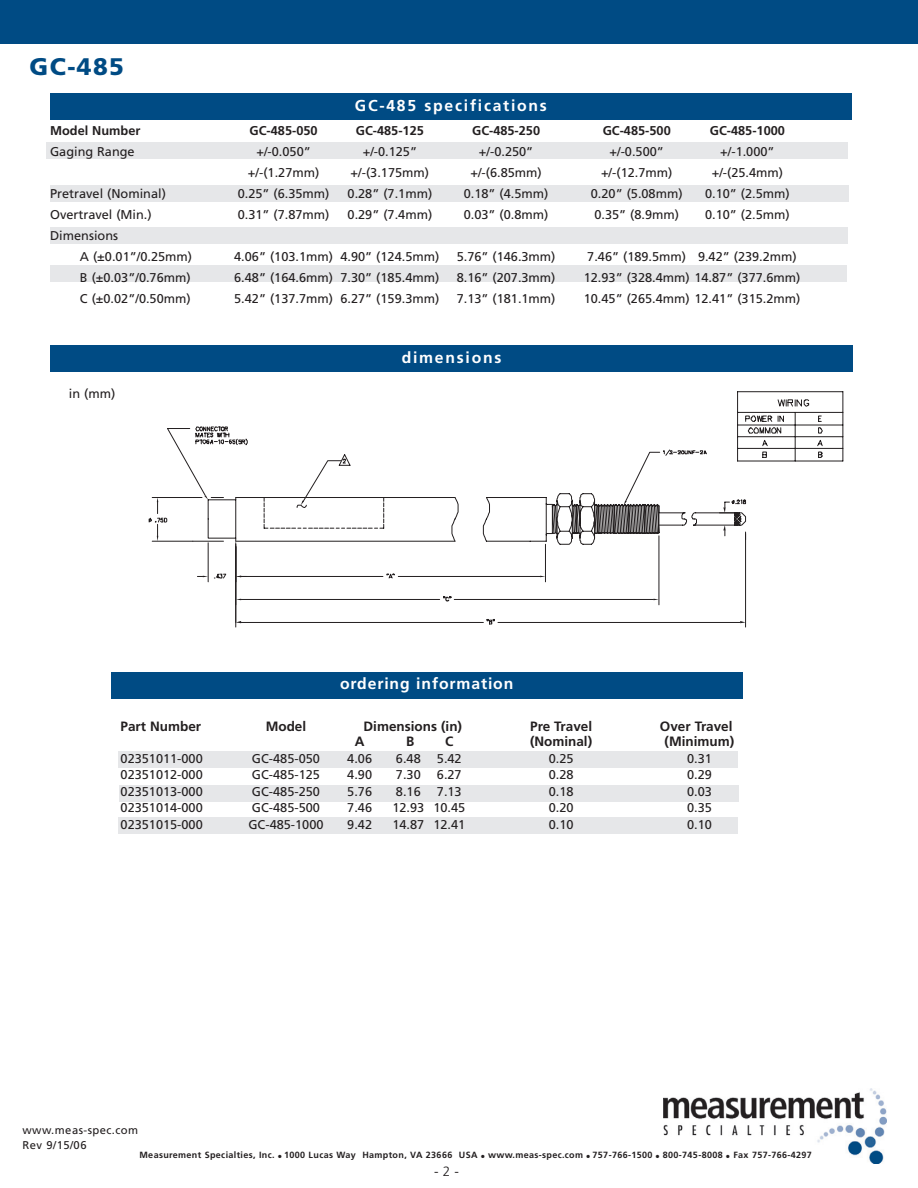
<style>
.page{position:relative;width:918px;height:1188px;background:#fff}
.page>*{position:absolute;margin:0;border:0;box-sizing:border-box;transform-origin:0 0}
.t1{font:900 24px "Frutiger";color:#004b84}
.t2{font:700 15.75px "Frutiger";letter-spacing:.11em;color:#fff}
.t3{font:700 15.75px "Frutiger";letter-spacing:.055em;color:#fff}
.t4{font:700 13.5px "Frutiger";color:#231f20}
.t5{font:300 13.5px "Frutiger";color:#231f20}
.t6{font:12.75px/21px "Frutiger";color:#231f20}
.t7{font:700 12.75px "Frutiger";color:#231f20}
.t8{font:11.25px/15px "Frutiger";letter-spacing:.04em;color:#231f20}
.t9{font:700 9px "Frutiger";letter-spacing:.04em;color:#231f20}
</style>
<div class="page">
<img style="left:664px;top:1089px;width:222px;height:74px">
<div style="left:0;top:0;width:918px;height:44px;background:#004b84"></div>
<div style="left:50px;top:93px;width:802px;height:27px;background:#004b84"></div>
<div style="left:47px;top:142px;width:801px;height:17px;background:#e6e7e9"></div>
<div style="left:50px;top:185px;width:799px;height:16px;background:#e6e7e9"></div>
<svg style="left:235px;top:606px;width:511px;height:22px"></svg>
<svg style="left:235px;top:606px;width:339px;height:17px"></svg>
<div style="left:50px;top:345px;width:803px;height:27px;background:#004b84"></div>
<div style="left:50px;top:228px;width:798px;height:16px;background:#e6e7e9"></div>
<div style="left:50px;top:266px;width:797px;height:16px;background:#e6e7e9"></div>
<div style="left:111px;top:672px;width:631px;height:27px;background:#004b84"></div>
<svg style="left:148px;top:391px;width:696px;height:215px"></svg>
<div style="left:118px;top:751px;width:620px;height:16px;background:#e6e7e9"></div>
<div style="left:119px;top:785px;width:620px;height:17px;background:#e6e7e9"></div>
<div style="left:118px;top:818px;width:620px;height:16px;background:#e6e7e9"></div>
<h1 class="t1" style="left:30px;top:57px;width:96px">GC-485</h1>
<p class="t2" style="left:355px;top:99px;width:194px">GC-485 specifications</p>
<p class="t7" style="left:50px;top:125px;width:92px">Model Number</p>
<p class="t7" style="left:250px;top:125px;width:70px">GC-485-050</p>
<p class="t7" style="left:356px;top:125px;width:70px">GC-485-125</p>
<p class="t7" style="left:472px;top:125px;width:70px">GC-485-250</p>
<p class="t7" style="left:603px;top:125px;width:70px">GC-485-500</p>
<p class="t7" style="left:710px;top:125px;width:77px">GC-485-1000</p>
<p class="t6" style="left:50px;top:142px;width:86px">Gaging Range</p>
<p class="t6" style="left:256px;top:142px;width:56px">+/-0.050”</p>
<p class="t6" style="left:363px;top:142px;width:56px">+/-0.125”</p>
<p class="t6" style="left:479px;top:142px;width:56px">+/-0.250”</p>
<p class="t6" style="left:610px;top:142px;width:56px">+/-0.500”</p>
<p class="t6" style="left:720px;top:142px;width:56px">+/-1.000”</p>
<p class="t6" style="left:248px;top:163px;width:73px">+/-(1.27mm)</p>
<p class="t6" style="left:351px;top:163px;width:80px">+/-(3.175mm)</p>
<p class="t6" style="left:470px;top:163px;width:73px">+/-(6.85mm)</p>
<p class="t6" style="left:601px;top:163px;width:73px">+/-(12.7mm)</p>
<p class="t6" style="left:712px;top:163px;width:73px">+/-(25.4mm)</p>
<p class="t6" style="left:50px;top:184px;width:117px">Pretravel (Nominal)</p>
<p class="t6" style="left:238px;top:184px;width:93px">0.25” (6.35mm)</p>
<p class="t6" style="left:348px;top:184px;width:86px">0.28” (7.1mm)</p>
<p class="t6" style="left:464px;top:184px;width:86px">0.18” (4.5mm)</p>
<p class="t6" style="left:591px;top:184px;width:93px">0.20” (5.08mm)</p>
<p class="t6" style="left:705px;top:184px;width:86px">0.10” (2.5mm)</p>
<p class="t6" style="left:50px;top:205px;width:103px">Overtravel (Min.)</p>
<p class="t6" style="left:238px;top:205px;width:93px">0.31” (7.87mm)</p>
<p class="t6" style="left:348px;top:205px;width:86px">0.29” (7.4mm)</p>
<p class="t6" style="left:464px;top:205px;width:86px">0.03” (0.8mm)</p>
<p class="t6" style="left:594px;top:205px;width:86px">0.35” (8.9mm)</p>
<p class="t6" style="left:705px;top:205px;width:86px">0.10” (2.5mm)</p>
<p class="t6" style="left:80px;top:226px;width:114px;text-indent:-30px">Dimensions<br>A (±0.01”/0.25mm)</p>
<p class="t6" style="left:234px;top:247px;width:207px">4.06” (103.1mm) 4.90” (124.5mm)</p>
<p class="t6" style="left:457px;top:247px;width:100px">5.76” (146.3mm)</p>
<p class="t6" style="left:587px;top:247px;width:211px">7.46” (189.5mm) 9.42” (239.2mm)</p>
<p class="t6" style="left:80px;top:268px;width:112px">B (±0.03”/0.76mm)</p>
<p class="t6" style="left:234px;top:268px;width:207px">6.48” (164.6mm) 7.30” (185.4mm)</p>
<p class="t6" style="left:457px;top:268px;width:100px">8.16” (207.3mm)</p>
<p class="t6" style="left:584px;top:268px;width:218px">12.93” (328.4mm) 14.87” (377.6mm)</p>
<p class="t6" style="left:80px;top:289px;width:112px">C (±0.02”/0.50mm)</p>
<p class="t6" style="left:234px;top:289px;width:207px">5.42” (137.7mm) 6.27” (159.3mm)</p>
<p class="t6" style="left:457px;top:289px;width:100px">7.13” (181.1mm)</p>
<p class="t6" style="left:584px;top:289px;width:218px">10.45” (265.4mm) 12.41” (315.2mm)</p>
<p class="t6" style="left:69px;top:384px;width:48px">in (mm)</p>
<p class="t2" style="left:402px;top:351px;width:101px">dimensions</p>
<p class="t3" style="left:340px;top:678px;width:175px">ordering information</p>
<p class="t4" style="left:121px;top:721px;width:82px">Part Number</p>
<p class="t4" style="left:266px;top:721px;width:42px">Model</p>
<p class="t4" style="left:364px;top:721px;width:100px">Dimensions (in)</p>
<p class="t4" style="left:530px;top:721px;width:63px">Pre Travel</p>
<p class="t4" style="left:660px;top:721px;width:74px">Over Travel</p>
<p class="t4" style="left:355px;top:736px;width:11px">A</p>
<p class="t4" style="left:406px;top:736px;width:10px">B</p>
<p class="t4" style="left:445px;top:736px;width:10px">C</p>
<p class="t4" style="left:530px;top:736px;width:64px">(Nominal)</p>
<p class="t4" style="left:665px;top:736px;width:71px">(Minimum)</p>
<p class="t6" style="left:121px;top:749px;width:84px">02351011-000</p>
<p class="t6" style="left:252px;top:749px;width:70px">GC-485-050</p>
<p class="t6" style="left:347px;top:749px;width:26px">4.06</p>
<p class="t6" style="left:396px;top:749px;width:26px">6.48</p>
<p class="t6" style="left:437px;top:749px;width:26px">5.42</p>
<p class="t6" style="left:549px;top:749px;width:26px">0.25</p>
<p class="t6" style="left:687px;top:749px;width:26px">0.31</p>
<p class="t6" style="left:121px;top:765px;width:84px">02351012-000</p>
<p class="t6" style="left:252px;top:765px;width:70px">GC-485-125</p>
<p class="t6" style="left:347px;top:765px;width:26px">4.90</p>
<p class="t6" style="left:396px;top:765px;width:26px">7.30</p>
<p class="t6" style="left:437px;top:765px;width:26px">6.27</p>
<p class="t6" style="left:549px;top:765px;width:26px">0.28</p>
<p class="t6" style="left:687px;top:765px;width:26px">0.29</p>
<p class="t6" style="left:121px;top:782px;width:84px">02351013-000</p>
<p class="t6" style="left:252px;top:782px;width:70px">GC-485-250</p>
<p class="t6" style="left:347px;top:782px;width:26px">5.76</p>
<p class="t6" style="left:396px;top:782px;width:26px">8.16</p>
<p class="t6" style="left:437px;top:782px;width:26px">7.13</p>
<p class="t6" style="left:549px;top:782px;width:26px">0.18</p>
<p class="t6" style="left:687px;top:782px;width:26px">0.03</p>
<p class="t6" style="left:121px;top:798px;width:84px">02351014-000</p>
<p class="t6" style="left:252px;top:798px;width:70px">GC-485-500</p>
<p class="t6" style="left:347px;top:798px;width:26px">7.46</p>
<p class="t6" style="left:392px;top:798px;width:74px">12.93 10.45</p>
<p class="t6" style="left:549px;top:798px;width:26px">0.20</p>
<p class="t6" style="left:687px;top:798px;width:26px">0.35</p>
<p class="t6" style="left:121px;top:815px;width:84px">02351015-000</p>
<p class="t6" style="left:248px;top:815px;width:77px">GC-485-1000</p>
<p class="t6" style="left:347px;top:815px;width:26px">9.42</p>
<p class="t6" style="left:392px;top:815px;width:74px">14.87 12.41</p>
<p class="t6" style="left:549px;top:815px;width:26px">0.10</p>
<p class="t6" style="left:687px;top:815px;width:26px">0.10</p>
<p class="t8" style="left:22px;top:1123px;width:117px">www.meas-spec.com<br>Rev 9/15/06</p>
<p class="t9" style="left:139px;top:1151px;width:674px">Measurement Specialties, Inc. ● 1000 Lucas Way Hampton, VA 23666 USA ● www.meas-spec.com ● 757-766-1500 ● 800-745-8008 ● Fax 757-766-4297</p>
<p class="t5" style="left:434px;top:1166px;width:26px">- 2 -</p>
</div>
